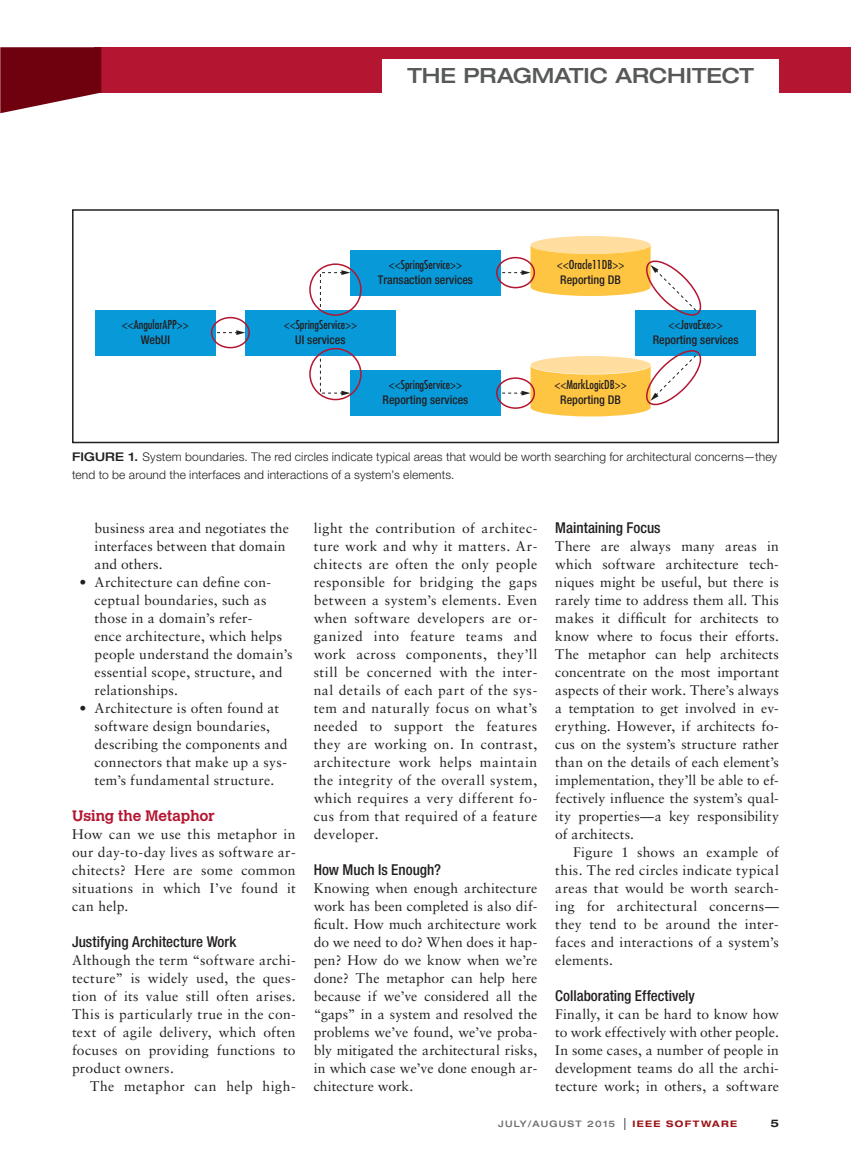
<style>
.page{position:relative;width:851px;height:1161px;background:#fff}
.page>*{position:absolute;margin:0;border:0;box-sizing:border-box;transform-origin:0 0}
.t1{font:500 expanded 21px "Helvetica Neue LT Std";letter-spacing:-.005em;color:#57585a}
.t2{font:500 condensed 15px "Helvetica Neue LT Std";color:#231f20}
.t3{font:700 15px "Calvert MT Std";color:#b41530}
.t4{font:13.8px/18px "Sabon LT Std";letter-spacing:.02em;color:#231f20;text-align:justify}
.t5{font:300 12px/18px "Helvetica Neue LT Std";letter-spacing:.015em;color:#231f20}
.t6{font:condensed 12px "Futura Std";color:#231f20}
.t7{font:500 condensed 12px "Helvetica Neue LT Std";color:#231f20}
.t8{font:700 expanded 10.5px "Helvetica Neue LT Std";color:#231f20}
.t9{font:500 expanded 9px "Helvetica Neue LT Std";letter-spacing:.13em;color:#6c6d70}
.s1{font-weight:500;font-stretch:expanded}
.s2{font-family:"Helvetica LT Std";font-weight:400;font-stretch:condensed;font-size:12px;color:#231f20}
.s3{font-weight:700;color:#9c1418}
</style>
<div class="page">
<div style="left:94px;top:47px;width:756px;height:46px;background:#b41530"></div>
<div style="left:382px;top:59px;width:396px;height:34px;background:#fff"></div>
<svg style="left:0;top:47px;width:101px;height:66px"></svg>
<div style="left:245px;top:310px;width:150px;height:46px;background:#0899d9"></div>
<div style="left:635px;top:310px;width:120px;height:46px;background:#0899d9"></div>
<div style="left:530px;top:236px;width:120px;height:18px;background:#ffdea0;border-radius:50%"></div>
<div style="left:95px;top:310px;width:120px;height:46px;background:#0899d9"></div>
<svg style="left:215px;top:330px;width:30px;height:5px"></svg>
<div style="left:211px;top:317px;width:39px;height:31px;border:2px solid #b41530;border-radius:50%"></div>
<svg style="left:309px;top:245px;width:393px;height:76px"></svg>
<svg style="left:309px;top:347px;width:393px;height:69px"></svg>
<div style="left:72px;top:209px;width:706px;height:234px;border:2px solid #231f20"></div>
<h1 class="t1" style="left:407px;top:63px;width:348px">THE PRAGMATIC ARCHITECT</h1>
<p class="t6" style="left:122px;top:317px;width:69px">&lt;&lt;AngularAPP&gt;&gt;</p>
<p class="t7" style="left:141px;top:333px;width:31px">WebUI</p>
<p class="t6" style="left:284px;top:317px;width:75px">&lt;&lt;SpringService&gt;&gt;</p>
<p class="t7" style="left:295px;top:333px;width:52px">UI services</p>
<p class="t6" style="left:389px;top:257px;width:75px">&lt;&lt;SpringService&gt;&gt;</p>
<p class="t7" style="left:378px;top:273px;width:97px">Transaction services</p>
<p class="t6" style="left:389px;top:378px;width:75px">&lt;&lt;SpringService&gt;&gt;</p>
<p class="t7" style="left:382px;top:393px;width:87px">Reporting services</p>
<p class="t6" style="left:556px;top:257px;width:69px">&lt;&lt;Oracle11DB&gt;&gt;</p>
<p class="t7" style="left:560px;top:273px;width:62px">Reporting DB</p>
<p class="t6" style="left:554px;top:378px;width:74px">&lt;&lt;MarkLogicDB&gt;&gt;</p>
<p class="t7" style="left:560px;top:393px;width:62px">Reporting DB</p>
<p class="t6" style="left:668px;top:317px;width:56px">&lt;&lt;JavaExe&gt;&gt;</p>
<p class="t7" style="left:652px;top:333px;width:87px">Reporting services</p>
<p class="t5" style="left:72px;top:448px;width:706px"><span class="s1">FIGURE 1.</span> System boundaries. The red circles indicate typical areas that would be worth searching for architectural concerns—they tend to be around the interfaces and interactions of a system’s elements.</p>
<p class="t4" style="left:94px;top:519px;width:196px;text-align:left">business area and negotiates the interfaces between that domain and others.</p>
<p class="t4" style="left:94px;top:573px;width:199px;text-align:left;text-indent:-15px">• Architecture can define con&shy;ceptual boundaries, such as those in a domain’s refer-<br>ence architecture, which helps people understand the domain’s essential scope, structure, and relationships.</p>
<p class="t4" style="left:94px;top:699px;width:194px;text-align:left;text-indent:-15px">• Architecture is often found at software design boundaries, describing the components and connectors that make up a sys&shy;tem’s fundamental structure.</p>
<p class="t3" style="left:72px;top:806px;width:144px">Using the Metaphor</p>
<p class="t4" style="left:72px;top:825px;width:225px">How can we use this metaphor in our day-to-day lives as software ar&shy;chitects? Here are some common situations in which I’ve found it can help.</p>
<p class="t2" style="left:72px;top:933px;width:166px">Justifying Architecture Work</p>
<p class="t4" style="left:72px;top:951px;width:225px">Although the term “software archi&shy;tecture” is widely used, the ques&shy;tion of its value still often arises.<br>This is particularly true in the con&shy;text of agile delivery, which often focuses on providing functions to product owners.</p>
<p class="t4" style="left:90px;top:1077px;width:207px">The metaphor can help high-</p>
<p class="t4" style="left:313px;top:519px;width:225px">light the contribution of architec&shy;ture work and why it matters. Ar&shy;chitects are often the only people responsible for bridging the gaps between a system’s elements. Even when software developers are or&shy;ganized into feature teams and work across components, they’ll still be concerned with the inter&shy;nal details of each part of the sys&shy;tem and naturally focus on what’s needed to support the features they are working on. In contrast, architecture work helps maintain the integrity of the overall system, which requires a very different fo&shy;cus from that required of a feature developer.</p>
<p class="t2" style="left:314px;top:861px;width:129px">How Much Is Enough?</p>
<p class="t4" style="left:314px;top:879px;width:225px">Knowing when enough architecture work has been completed is also dif&shy;ficult. How much architecture work do we need to do? When does it hap&shy;pen? How do we know when we’re done? The metaphor can help here because if we’ve considered all the “gaps” in a system and resolved the problems we’ve found, we’ve proba&shy;bly mitigated the architectural risks, in which case we’ve done enough ar&shy;chitecture work.</p>
<p class="t2" style="left:555px;top:519px;width:107px">Maintaining Focus</p>
<p class="t4" style="left:555px;top:537px;width:225px">There are always many areas in which software architecture tech&shy;niques might be useful, but there is rarely time to address them all. This makes it difficult for architects to know where to focus their efforts.<br>The metaphor can help architects concentrate on the most important aspects of their work. There’s always a temptation to get involved in ev&shy;erything. However, if architects fo&shy;cus on the system’s structure rather than on the details of each element’s implementation, they’ll be able to ef&shy;fectively influence the system’s qual&shy;ity properties—a key responsibility of architects.</p>
<p class="t4" style="left:555px;top:843px;width:225px;text-indent:18px">Figure 1 shows an example of this. The red circles indicate typical areas that would be worth search&shy;ing for architectural concerns— they tend to be around the inter&shy;faces and interactions of a system’s elements.</p>
<p class="t2" style="left:555px;top:987px;width:141px">Collaborating Effectively</p>
<p class="t4" style="left:555px;top:1005px;width:225px">Finally, it can be hard to know how to work effectively with other people.<br>In some cases, a number of people in development teams do all the archi&shy;tecture work; in others, a software</p>
<p class="t9" style="left:498px;top:1118px;width:240px">JULY/AUGUST 2015 <span class="s2">|</span> <span class="s3">IEEE SOFTWARE</span></p>
<p class="t8" style="left:770px;top:1117px;width:10px">5</p>
</div>
